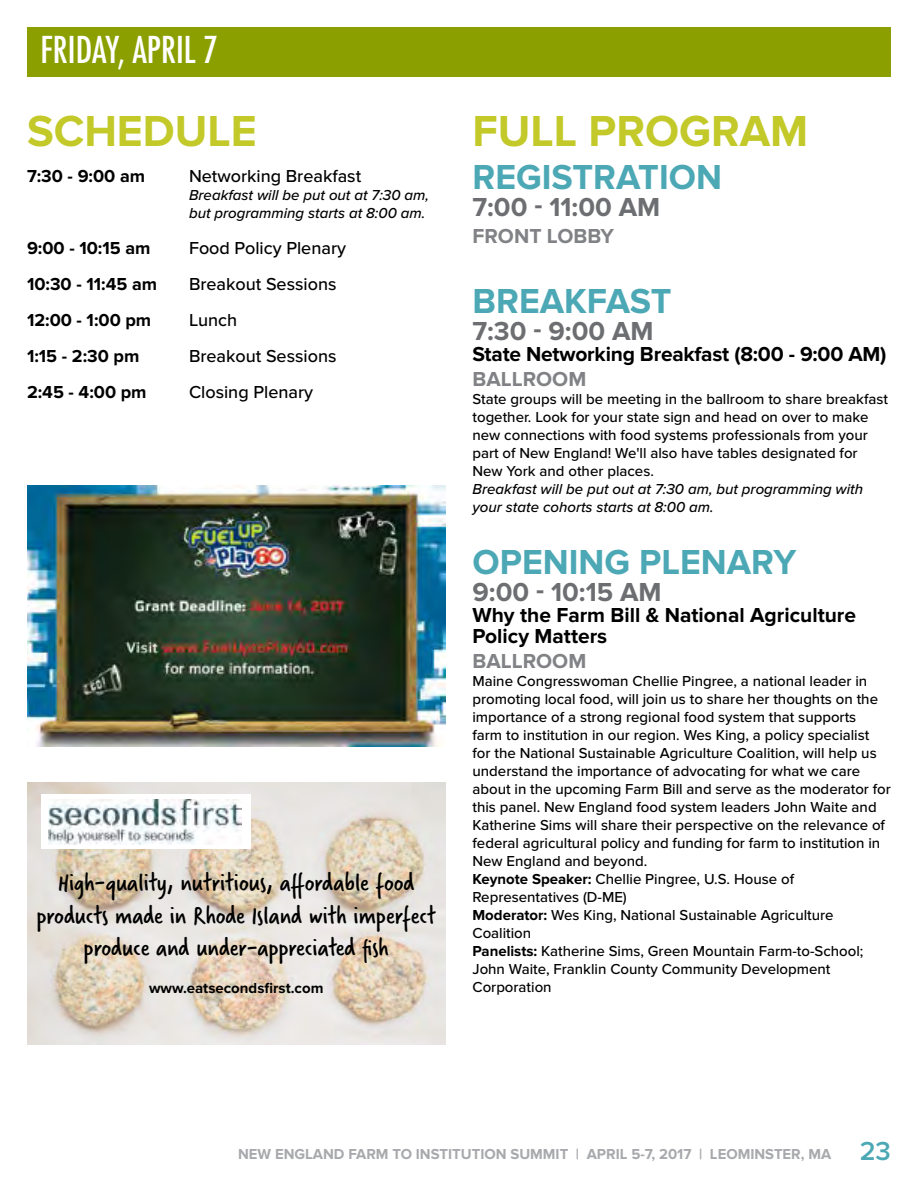
<style>
.page{position:relative;width:918px;height:1188px;background:#fff}
.page>*{position:absolute;margin:0;border:0;box-sizing:border-box;transform-origin:0 0}
.t1{font:700 45px "Proxima Nova";color:#c2c929}
.t2{font:700 36px "Proxima Nova";color:#4ca8b5}
.t3{font:500 condensed 36px "Futura";color:#fff}
.t4{font:27px/32.4px "Verveine";color:#000;text-align:center}
.t5{font:700 27px "Proxima Nova";color:#6d6e71}
.t6{font:700 21px/21px "Proxima Nova";color:#000}
.t7{font:700 21px "Proxima Nova";color:#808285}
.t8{font:500 18px "Proxima Nova";color:#000}
.t9{font:700 18px "Proxima Nova";color:#000}
.t10{font:500 15px/18px "Proxima Nova";color:#000}
.t11{font:italic 500 15px/18px "Proxima Nova";color:#000}
.t12{font:700 15px "Proxima Nova";color:#a7a9ac}
.t13{font:700 15px "Proxima Nova";color:#000}
.s1{font-weight:700}
.s2{font-weight:600;font-size:27px;color:#4ca8b5}
</style>
<div class="page">
<div style="left:27px;top:27px;width:864px;height:50px;background:#8ba000"></div>
<svg style="left:27px;top:782px;width:419px;height:263px;background:#e3dace"></svg>
<img style="left:27px;top:485px;width:419px;height:262px">
<div style="left:41px;top:794px;width:210px;height:55px;background:#fff"></div>
<img style="left:48px;top:800px;width:194px;height:44px">
<h2 class="t3" style="left:40px;top:27px;width:179px">FRIDAY, APRIL 7</h2>
<h1 class="t1" style="left:27px;top:105px;width:231px">SCHEDULE</h1>
<p class="t9" style="left:27px;top:165px;width:120px">7:30 - 9:00 am</p>
<p class="t8" style="left:189px;top:165px;width:174px">Networking Breakfast</p>
<p class="t11" style="left:189px;top:187px;width:242px">Breakfast will be put out at 7:30 am, but programming starts at 8:00 am.</p>
<p class="t9" style="left:27px;top:237px;width:125px">9:00 - 10:15 am</p>
<p class="t8" style="left:189px;top:237px;width:159px">Food Policy Plenary</p>
<p class="t9" style="left:27px;top:273px;width:132px">10:30 - 11:45 am</p>
<p class="t8" style="left:189px;top:273px;width:149px">Breakout Sessions</p>
<p class="t9" style="left:27px;top:309px;width:126px">12:00 - 1:00 pm</p>
<p class="t8" style="left:189px;top:309px;width:50px">Lunch</p>
<p class="t9" style="left:27px;top:345px;width:114px">1:15 - 2:30 pm</p>
<p class="t8" style="left:189px;top:345px;width:149px">Breakout Sessions</p>
<p class="t9" style="left:27px;top:381px;width:121px">2:45 - 4:00 pm</p>
<p class="t8" style="left:189px;top:381px;width:126px">Closing Plenary</p>
<h3 class="t4" style="left:36px;top:867px;width:401px">High-quality, nutritious, affordable food products made in Rhode Island with imperfect produce and under-appreciated fish</h3>
<p class="t13" style="left:149px;top:980px;width:176px">www.eatsecondsfirst.com</p>
<h1 class="t1" style="left:472px;top:105px;width:337px">FULL PROGRAM</h1>
<h2 class="t2" style="left:472px;top:156px;width:251px">REGISTRATION</h2>
<h3 class="t5" style="left:472px;top:191px;width:189px">7:00 - 11:00 AM</h3>
<h3 class="t7" style="left:472px;top:224px;width:143px">FRONT LOBBY</h3>
<h2 class="t2" style="left:472px;top:280px;width:200px">BREAKFAST</h2>
<h3 class="t5" style="left:472px;top:316px;width:183px">7:30 - 9:00 AM</h3>
<h3 class="t6" style="left:472px;top:344px;width:416px">State Networking Breakfast (8:00 - 9:00 AM)</h3>
<h3 class="t7" style="left:472px;top:367px;width:115px">BALLROOM</h3>
<p class="t10" style="left:472px;top:391px;width:417px">State groups will be meeting in the ballroom to share breakfast together. Look for your state sign and head on over to make new connections with food systems professionals from your part of New England! We'll also have tables designated for New York and other places.</p>
<p class="t11" style="left:472px;top:481px;width:392px">Breakfast will be put out at 7:30 am, but programming with your state cohorts starts at 8:00 am.</p>
<h2 class="t2" style="left:472px;top:541px;width:326px">OPENING PLENARY</h2>
<h3 class="t5" style="left:472px;top:576px;width:191px">9:00 - 10:15 AM</h3>
<h3 class="t6" style="left:472px;top:605px;width:385px">Why the Farm Bill &amp; National Agriculture<br>Policy Matters</h3>
<h3 class="t7" style="left:472px;top:649px;width:115px">BALLROOM</h3>
<p class="t10" style="left:472px;top:672px;width:420px">Maine Congresswoman Chellie Pingree, a national leader in promoting local food, will join us to share her thoughts on the importance of a strong regional food system that supports<br>farm to institution in our region. Wes King, a policy specialist for the National Sustainable Agriculture Coalition, will help us understand the importance of advocating for what we care about in the upcoming Farm Bill and serve as the moderator for this panel. New England food system leaders John Waite and Katherine Sims will share their perspective on the relevance of federal agricultural policy and funding for farm to institution in New England and beyond.<br><span class="s1">Keynote Speaker:</span> Chellie Pingree, U.S. House of Representatives (D-ME)<br><span class="s1">Moderator:</span> Wes King, National Sustainable Agriculture Coalition<br><span class="s1">Panelists:</span> Katherine Sims, Green Mountain Farm-to-School; John Waite, Franklin County Community Development Corporation</p>
<p class="t12" style="left:238px;top:1146px;width:654px">NEW ENGLAND FARM TO INSTITUTION SUMMIT | APRIL 5-7, 2017 | LEOMINSTER, MA <span class="s2">23</span></p>
</div>
